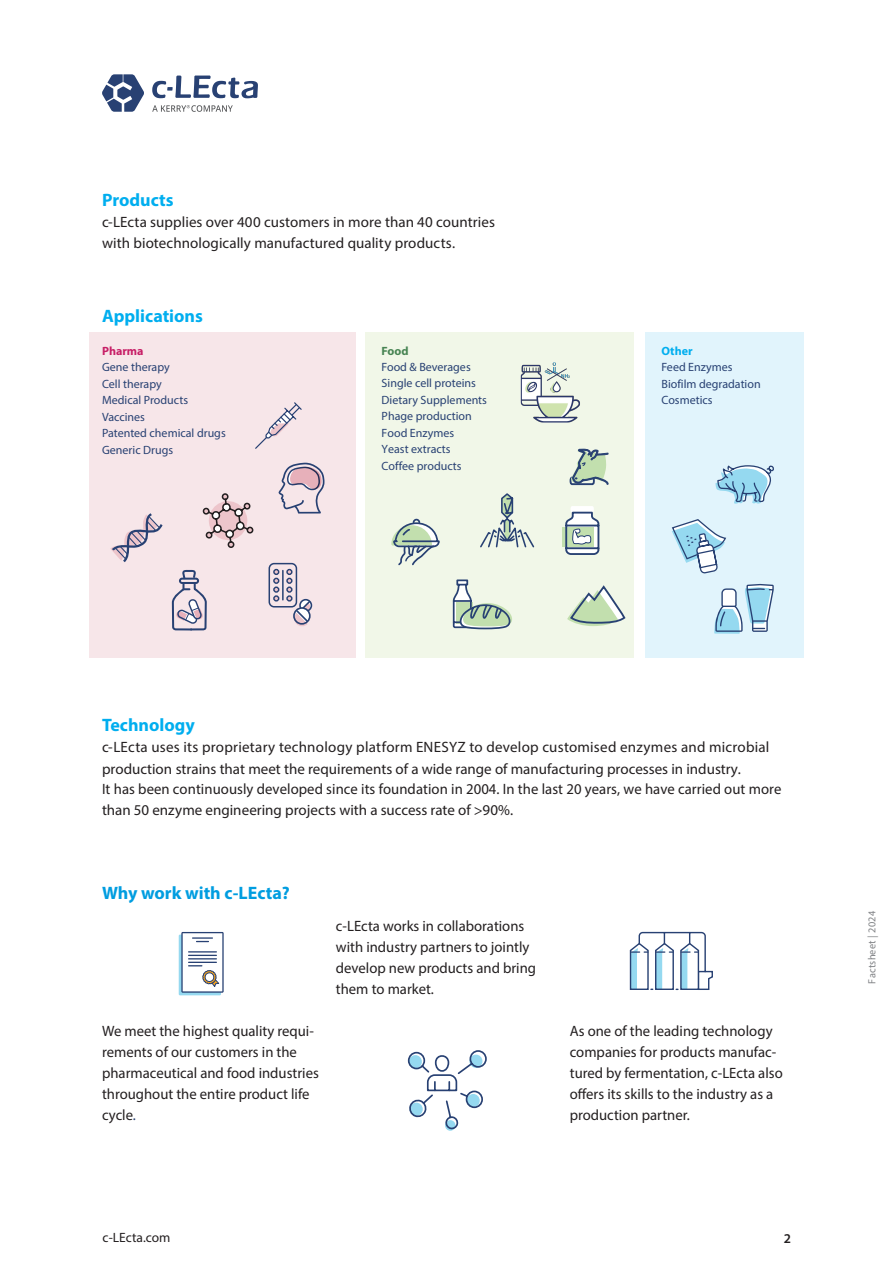
<style>
.page{position:relative;width:893px;height:1263px;background:#fff}
.page>*{position:absolute;margin:0;border:0;box-sizing:border-box;transform-origin:0 0}
.t1{font:700 18px "Myriad Pro";color:#00aeef}
.t2{font:700 18px "Myriad Pro";color:#009de0}
.t3{font:15px/21px "Myriad Pro";color:#231f20}
.t4{font:13.5px "Myriad Pro";color:#231f20}
.t5{font:600 13.5px "Myriad Pro";color:#231f20}
.t6{font:12px/16.5px "Myriad Pro";color:#284173}
.t7{font:700 12px "Myriad Pro";color:#c71e66}
.t8{font:700 12px "Myriad Pro";color:#00aeef}
.t9{font:700 12px "Myriad Pro";color:#478453}
.t10{font:10.5px "Myriad Pro";letter-spacing:.02em;color:#808285}
.s1{color:#284173}
</style>
<div class="page">
<div style="left:645px;top:332px;width:159px;height:326px;background:#e1f4fc"></div>
<div style="left:89px;top:332px;width:266px;height:326px;background:#f7e6e9"></div>
<div style="left:365px;top:332px;width:268px;height:326px;background:#f1f7e8"></div>
<svg style="left:172px;top:570px;width:35px;height:60px"></svg>
<svg style="left:278px;top:462px;width:47px;height:51px"></svg>
<svg style="left:202px;top:493px;width:52px;height:55px"></svg>
<svg style="left:273px;top:569px;width:6px;height:32px"></svg>
<div style="left:286px;top:569px;width:7px;height:6px;border:1px solid #284173;border-radius:50%"></div>
<div style="left:286px;top:578px;width:7px;height:6px;border:1px solid #284173;border-radius:50%"></div>
<div style="left:286px;top:586px;width:7px;height:7px;border:1px solid #284173;border-radius:50%"></div>
<div style="left:286px;top:595px;width:7px;height:6px;border:1px solid #284173;border-radius:50%"></div>
<div style="left:269px;top:563px;width:28px;height:44px;border:2px solid #284173;border-radius:5px"></div>
<hr style="left:282px;top:570px;width:2px;height:30px;background:#284173">
<svg style="left:287px;top:569px;width:25px;height:57px"></svg>
<svg style="left:152px;top:105px;width:81px;height:7px"></svg>
<svg style="left:152px;top:76px;width:106px;height:22px"></svg>
<svg style="left:102px;top:74px;width:42px;height:38px"></svg>
<svg style="left:629px;top:931px;width:84px;height:60px"></svg>
<svg style="left:407px;top:1050px;width:80px;height:79px"></svg>
<div style="left:179px;top:934px;width:42px;height:61px;background:#95d9f0"></div>
<svg style="left:181px;top:932px;width:43px;height:61px;background:#cfd4dc"></svg>
<svg style="left:255px;top:402px;width:47px;height:47px"></svg>
<svg style="left:391px;top:518px;width:49px;height:48px"></svg>
<svg style="left:452px;top:579px;width:60px;height:51px"></svg>
<svg style="left:567px;top:585px;width:59px;height:41px"></svg>
<div style="left:563px;top:527px;width:31px;height:20px;background:#c2dfae"></div>
<svg style="left:565px;top:506px;width:35px;height:49px"></svg>
<svg style="left:569px;top:448px;width:40px;height:38px"></svg>
<svg style="left:714px;top:584px;width:60px;height:50px"></svg>
<svg style="left:672px;top:519px;width:54px;height:55px"></svg>
<svg style="left:715px;top:465px;width:59px;height:39px"></svg>
<svg style="left:110px;top:513px;width:53px;height:49px"></svg>
<svg style="left:480px;top:493px;width:55px;height:55px"></svg>
<img style="left:520px;top:362px;width:60px;height:61px">
<p class="t1" style="left:102px;top:188px;width:73px">Products</p>
<p class="t3" style="left:102px;top:211px;width:394px">c-LEcta supplies over 400 customers in more than 40 countries with biotechnologically manufactured quality products.</p>
<p class="t1" style="left:102px;top:304px;width:102px">Applications</p>
<p class="t7" style="left:102px;top:343px;width:43px">Pharma</p>
<p class="t6" style="left:102px;top:359px;width:125px">Gene therapy<br>Cell therapy<br>Medical Products<br>Vaccines<br>Patented chemical drugs<br>Generic Drugs</p>
<p class="t9" style="left:382px;top:343px;width:29px">Food</p>
<p class="t6" style="left:382px;top:358px;width:107px">Food &amp; Beverages<br>Single cell proteins<br>Dietary Supplements<br>Phage production<br>Food Enzymes<br>Yeast extracts<br>Coffee products</p>
<p class="t8" style="left:661px;top:343px;width:33px">Other</p>
<p class="t6" style="left:661px;top:359px;width:101px">Feed Enzymes<br>Biofilm degradation<br>Cosmetics</p>
<p class="t1" style="left:102px;top:713px;width:94px">Technology</p>
<p class="t3" style="left:102px;top:737px;width:681px">c-LEcta uses its proprietary technology platform ENESYZ to develop customised enzymes and microbial production strains that meet the requirements of a wide range of manufacturing processes in industry.<br>It has been continuously developed since its foundation in 2004. In the last 20 years, we have carried out more than 50 enzyme engineering projects with a success rate of &gt;90%.</p>
<p class="t2" style="left:102px;top:881px;width:189px">Why work with c-LEcta?</p>
<p class="t3" style="left:102px;top:1020px;width:218px">We meet the highest quality requi&shy;rements of our customers in the pharmaceutical and food industries throughout the entire product life cycle<span class="s1">.</span></p>
<p class="t3" style="left:336px;top:915px;width:202px">c-LEcta works in collaborations with industry partners to jointly develop new products and bring them to market.</p>
<p class="t3" style="left:570px;top:1020px;width:214px">As one of the leading technology companies for products manufac&shy;tured by fermentation, c-LEcta also offers its skills to the industry as a production partner.</p>
<p class="t4" style="left:103px;top:1229px;width:69px">c-LEcta.com</p>
<p class="t5" style="left:784px;top:1229px;width:9px">2</p>
<p class="t10" style="left:865px;top:983px;width:74px;rotate:-90deg">Factsheet | 2024</p>
</div>
